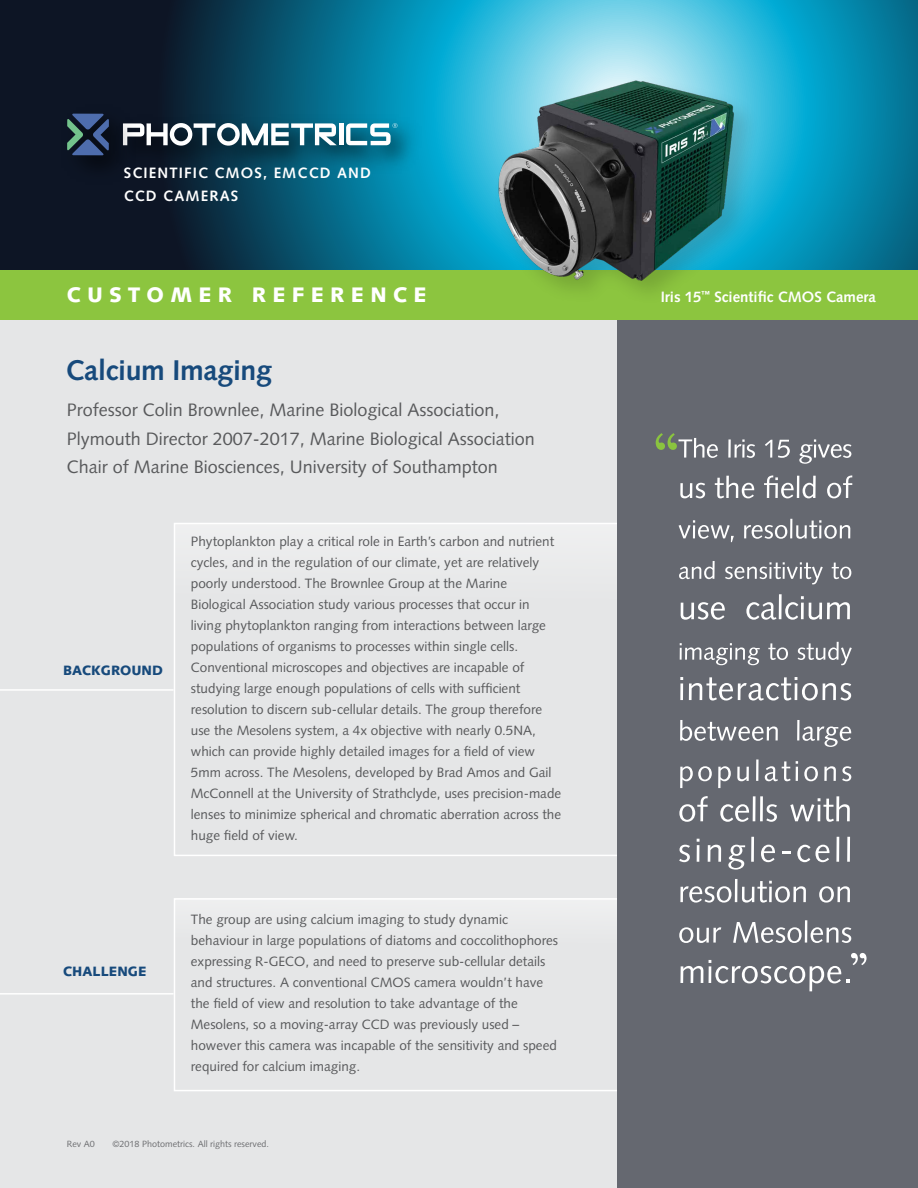
<style>
.page{position:relative;width:918px;height:1188px;background:#e5e6e7}
.page>*{position:absolute;margin:0;border:0;box-sizing:border-box;transform-origin:0 0}
.t1{font:700 28.5px "Syntax LT Std";letter-spacing:-.01em;color:#174a7c}
.t2{font:900 21px "Syntax LT Std";letter-spacing:.3em;color:#fff}
.t3{font:18px/28.5px "Syntax LT Std";color:#58595b}
.t4{font:700 15px/23.7px "Syntax LT Std";letter-spacing:.075em;color:#fff}
.t5{font:700 15px "Syntax LT Std";color:#fff}
.t6{font:13.5px/21px "Syntax LT Std";color:#58595b}
.t7{font:900 13.5px "Syntax LT Std";color:#174a7c}
.t8{font:9px "Syntax LT Std";color:#6d6e71}
</style>
<div class="page">
<hr style="left:0;top:993px;width:174px;height:2px;background:#fff">
<div style="left:174px;top:898px;width:452px;height:193px;border:2px solid #fff"></div>
<div style="left:174px;top:523px;width:452px;height:333px;border:2px solid #fff"></div>
<hr style="left:0;top:689px;width:174px;height:2px;background:#fff">
<div style="left:618px;top:316px;width:300px;height:872px;background:#656870"></div>
<svg style="left:0;top:0;width:918px;height:270px;background:#136c88"></svg>
<div style="left:0;top:270px;width:918px;height:50px;background:#8cc53f"></div>
<img style="left:142px;top:111px;width:289px;height:68px">
<svg style="left:142px;top:123px;width:195px;height:23px;background:#778f9a"></svg>
<hr style="left:339px;top:123px;width:4px;height:22px;background:#fff">
<svg style="left:346px;top:123px;width:51px;height:22px"></svg>
<img style="left:55px;top:102px;width:87px;height:86px">
<svg style="left:67px;top:114px;width:42px;height:41px;background:#354f6a"></svg>
<img style="left:748px;top:69px;width:18px;height:201px">
<img style="left:481px;top:63px;width:267px;height:229px">
<svg style="left:656px;top:433px;width:62px;height:25px"></svg>
<hr style="left:728px;top:439px;width:3px;height:19px;background:#fff">
<svg style="left:735px;top:439px;width:20px;height:19px"></svg>
<svg style="left:765px;top:440px;width:7px;height:18px"></svg>
<svg style="left:778px;top:440px;width:12px;height:18px"></svg>
<svg style="left:799px;top:439px;width:52px;height:25px"></svg>
<svg style="left:680px;top:483px;width:25px;height:15px"></svg>
<svg style="left:715px;top:476px;width:39px;height:22px"></svg>
<svg style="left:764px;top:475px;width:30px;height:23px"></svg>
<hr style="left:797px;top:476px;width:2px;height:22px;background:#fff">
<svg style="left:803px;top:476px;width:13px;height:22px"></svg>
<svg style="left:827px;top:475px;width:25px;height:23px"></svg>
<svg style="left:679px;top:520px;width:55px;height:22px"></svg>
<svg style="left:744px;top:519px;width:106px;height:20px"></svg>
<svg style="left:679px;top:561px;width:36px;height:18px"></svg>
<svg style="left:725px;top:562px;width:98px;height:22px"></svg>
<svg style="left:832px;top:563px;width:19px;height:16px"></svg>
<svg style="left:681px;top:602px;width:44px;height:18px"></svg>
<svg style="left:746px;top:602px;width:31px;height:18px"></svg>
<hr style="left:779px;top:594px;width:3px;height:25px;background:#fff">
<svg style="left:785px;top:596px;width:65px;height:24px"></svg>
<svg style="left:680px;top:643px;width:80px;height:22px"></svg>
<svg style="left:768px;top:643px;width:20px;height:17px"></svg>
<svg style="left:798px;top:642px;width:54px;height:23px"></svg>
<hr style="left:680px;top:683px;width:3px;height:17px;background:#fff">
<svg style="left:689px;top:677px;width:162px;height:24px"></svg>
<svg style="left:680px;top:720px;width:98px;height:21px"></svg>
<hr style="left:797px;top:720px;width:3px;height:20px;background:#fff">
<svg style="left:802px;top:726px;width:49px;height:21px"></svg>
<svg style="left:680px;top:766px;width:32px;height:22px"></svg>
<svg style="left:718px;top:766px;width:13px;height:22px"></svg>
<svg style="left:737px;top:767px;width:12px;height:14px"></svg>
<hr style="left:756px;top:759px;width:3px;height:22px;background:#fff">
<svg style="left:765px;top:761px;width:33px;height:20px"></svg>
<svg style="left:804px;top:766px;width:14px;height:15px"></svg>
<svg style="left:824px;top:766px;width:12px;height:15px"></svg>
<svg style="left:842px;top:766px;width:9px;height:15px"></svg>
<svg style="left:679px;top:796px;width:29px;height:26px"></svg>
<svg style="left:720px;top:804px;width:29px;height:18px"></svg>
<hr style="left:753px;top:796px;width:3px;height:25px;background:#fff">
<hr style="left:760px;top:796px;width:3px;height:25px;background:#fff">
<svg style="left:766px;top:804px;width:11px;height:18px"></svg>
<svg style="left:790px;top:796px;width:60px;height:26px"></svg>
<svg style="left:679px;top:845px;width:11px;height:17px"></svg>
<svg style="left:697px;top:839px;width:3px;height:23px"></svg>
<svg style="left:708px;top:845px;width:13px;height:17px"></svg>
<svg style="left:728px;top:845px;width:17px;height:25px"></svg>
<hr style="left:751px;top:837px;width:3px;height:25px;background:#fff">
<svg style="left:761px;top:845px;width:14px;height:17px"></svg>
<svg style="left:782px;top:852px;width:8px;height:2px"></svg>
<svg style="left:797px;top:845px;width:32px;height:17px"></svg>
<hr style="left:836px;top:837px;width:3px;height:25px;background:#fff">
<hr style="left:847px;top:837px;width:3px;height:25px;background:#fff">
<svg style="left:680px;top:886px;width:51px;height:17px"></svg>
<hr style="left:735px;top:879px;width:2px;height:23px;background:#fff">
<svg style="left:742px;top:881px;width:64px;height:22px"></svg>
<svg style="left:819px;top:886px;width:31px;height:17px"></svg>
<svg style="left:679px;top:927px;width:42px;height:16px"></svg>
<svg style="left:733px;top:922px;width:69px;height:21px"></svg>
<hr style="left:805px;top:920px;width:2px;height:23px;background:#fff">
<svg style="left:811px;top:927px;width:40px;height:16px"></svg>
<svg style="left:680px;top:966px;width:23px;height:17px"></svg>
<svg style="left:709px;top:953px;width:158px;height:38px"></svg>
<p class="t4" style="left:124px;top:161px;width:249px">SCIENTIFIC CMOS, EMCCD AND<br>CCD CAMERAS</p>
<h2 class="t2" style="left:67px;top:282px;width:361px">CUSTOMER REFERENCE</h2>
<h1 class="t1" style="left:65px;top:354px;width:208px">Calcium Imaging</h1>
<h3 class="t3" style="left:67px;top:396px;width:469px">Professor Colin Brownlee, Marine Biological Association,<br>Plymouth Director 2007-2017, Marine Biological Association<br>Chair of Marine Biosciences, University of Southampton</h3>
<p class="t7" style="left:63px;top:663px;width:101px">BACKGROUND</p>
<p class="t7" style="left:63px;top:964px;width:85px">CHALLENGE</p>
<p class="t6" style="left:191px;top:531px;width:372px">Phytoplankton play a critical role in Earth’s carbon and nutrient cycles, and in the regulation of our climate, yet are relatively poorly understood. The Brownlee Group at the Marine Biological Association study various processes that occur in living phytoplankton ranging from interactions between large populations of organisms to processes within single cells.<br>Conventional microscopes and objectives are incapable of studying large enough populations of cells with sufficient resolution to discern sub-cellular details. The group therefore use the Mesolens system, a 4x objective with nearly 0.5NA, which can provide highly detailed images for a field of view 5mm across. The Mesolens, developed by Brad Amos and Gail McConnell at the University of Strathclyde, uses precision-made lenses to minimize spherical and chromatic aberration across the huge field of view.</p>
<p class="t6" style="left:191px;top:909px;width:369px">The group are using calcium imaging to study dynamic behaviour in large populations of diatoms and coccolithophores expressing R-GECO, and need to preserve sub-cellular details and structures. A conventional CMOS camera wouldn’t have the field of view and resolution to take advantage of the Mesolens, so a moving-array CCD was previously used – however this camera was incapable of the sensitivity and speed required for calcium imaging.</p>
<p class="t8" style="left:67px;top:1138px;width:30px">Rev A0</p>
<p class="t8" style="left:112px;top:1138px;width:158px">©2018 Photometrics. All rights reserved.</p>
<p class="t5" style="left:661px;top:288px;width:217px">Iris 15<sup>™</sup> Scientific CMOS Camera</p>
</div>
